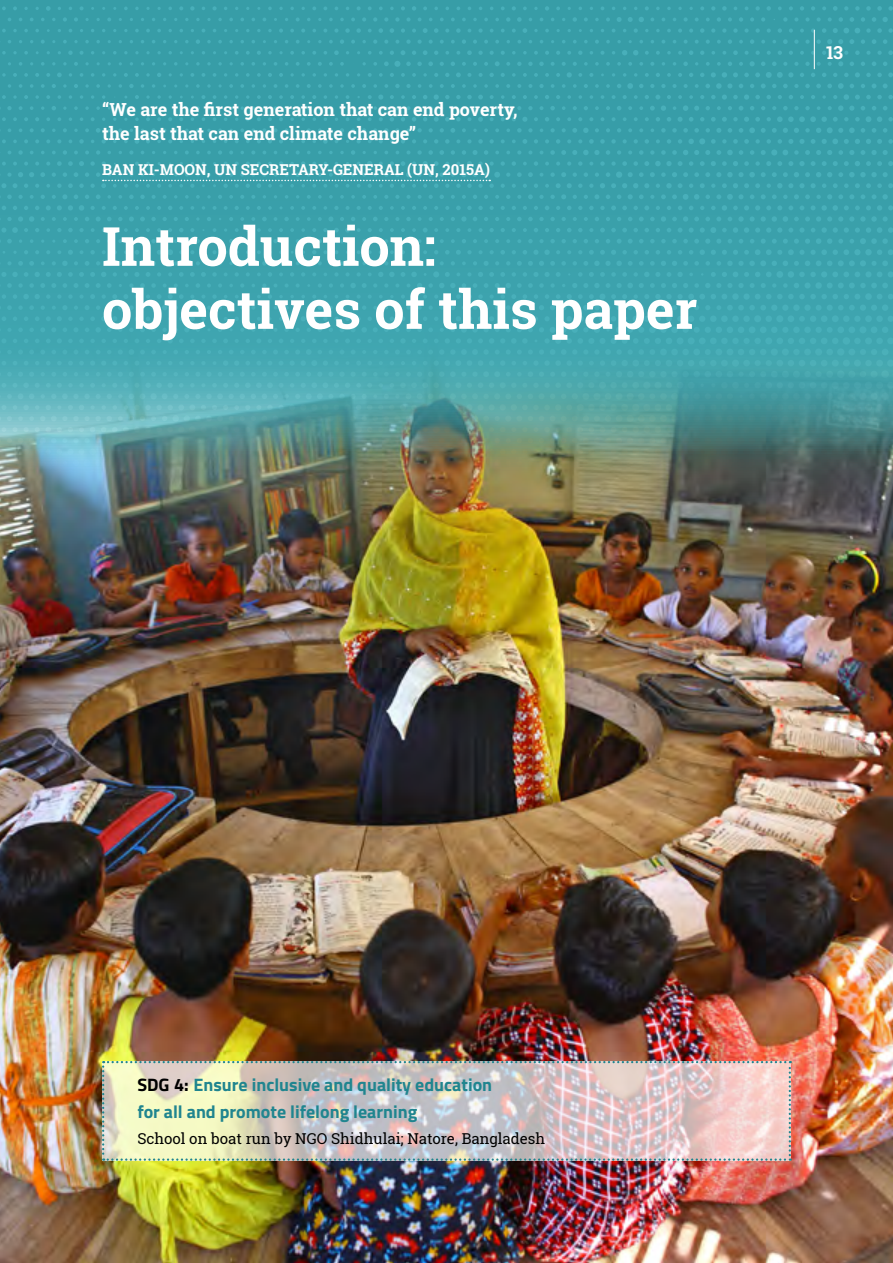
<style>
.page{position:relative;width:893px;height:1263px;background:#fff}
.page>*{position:absolute;margin:0;border:0;box-sizing:border-box;transform-origin:0 0}
.t1{font:700 54px/63px "Roboto Slab";color:#fff}
.t2{font:700 18px/24px "Roboto Slab";color:#fff}
.t3{font:700 18px/27px "Titillium";color:#20858f}
.t4{font:15px "Roboto Slab";color:#000}
.t5{font:700 15px "Roboto Slab";color:#fff}
.s1{color:#000}
</style>
<div class="page">
<img style="left:0;top:661px;width:893px;height:602px">
<img style="left:0;top:0;width:893px;height:661px">
<svg style="left:103px;top:180px;width:387px;height:1px"></svg>
<svg style="left:102px;top:1061px;width:689px;height:100px;background:#d8cdc5"></svg>
<hr style="left:814px;top:30px;width:1px;height:39px;background:#fff">
<p class="t2" style="left:102px;top:97px;width:417px">“We are the first generation that can end poverty, the last that can end climate change”</p>
<p class="t5" style="left:102px;top:160px;width:159px">Ban Ki-moon, UN Secre</p>
<p class="t5" style="left:289px;top:160px;width:65px">tary-Genera</p>
<p class="t5" style="left:395px;top:160px;width:97px">l (UN, 2015a)</p>
<h1 class="t1" style="left:102px;top:214px;width:597px">Introduction: objectives of this paper</h1>
<p class="t2" style="left:826px;top:40px;width:19px">13</p>
<p class="t3" style="left:137px;top:1071px;width:356px"><span class="s1">SDG 4:</span> Ensure inclusive and quality education for all and promote lifelong learning</p>
<p class="t4" style="left:137px;top:1128px;width:409px">School on boat run by NGO Shidhulai; Natore, Bangladesh</p>
</div>
